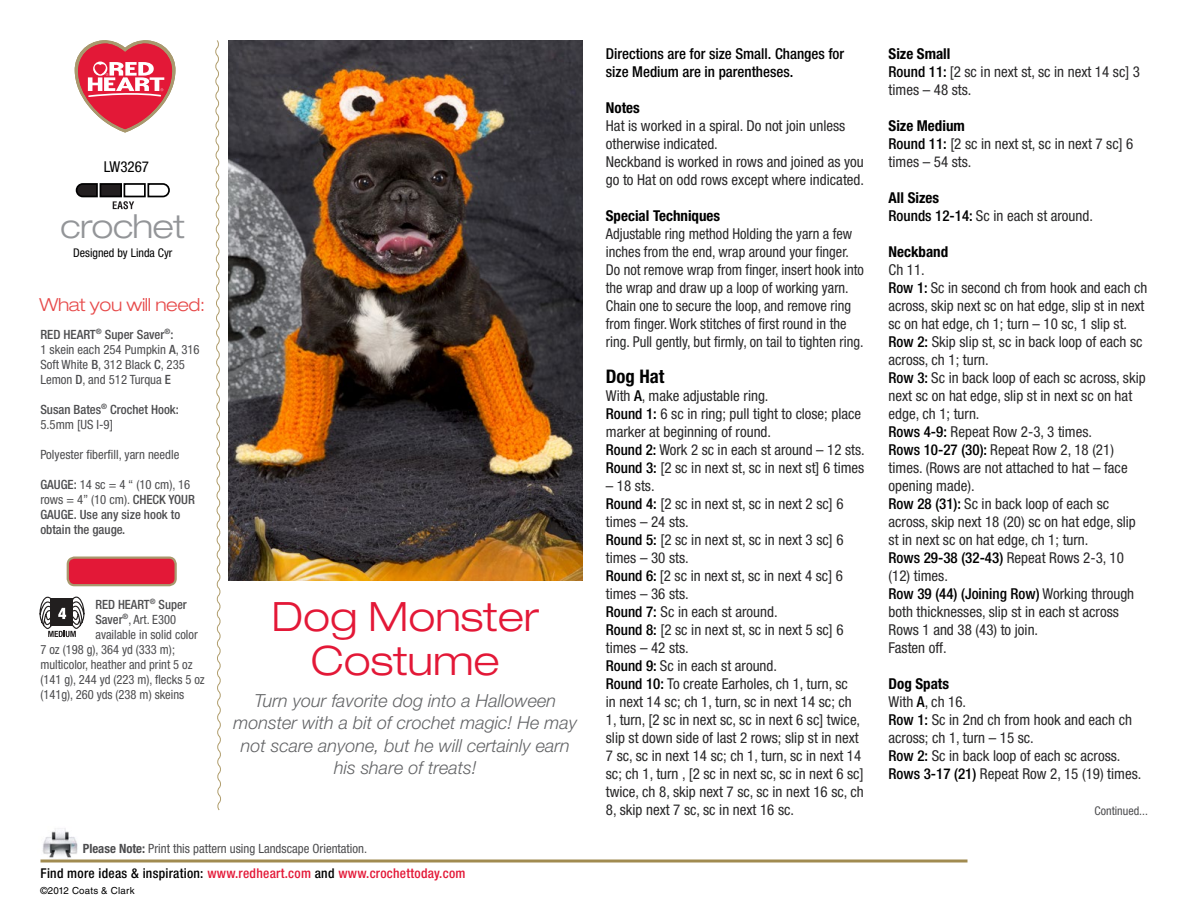
<style>
.page{position:relative;width:1188px;height:918px;background:#fff}
.page>*{position:absolute;margin:0;border:0;box-sizing:border-box;transform-origin:0 0}
.t1{font:300 expanded 40.5px/43.5px "Helvetica Neue LT Std";color:#e31837;text-align:center}
.t2{font:300 expanded 33px "Helvetica Neue LT Std";letter-spacing:-.02em;color:#939598}
.t3{font:700 condensed 18.75px "Helvetica Neue LT Std";color:#000}
.t4{font:italic 300 18px/22.5px "Helvetica Neue LT Std";color:#636466;text-align:center}
.t5{font:300 expanded 18px "Helvetica Neue LT Std";letter-spacing:-.02em;color:#e74b4b}
.t6{font:condensed 15px/18px "Helvetica Neue LT Std";color:#292829}
.t7{font:condensed 15px/18px "Helvetica Neue LT Std";color:#292829;scale:.96 1}
.t8{font:500 condensed 15px/18px "Helvetica Neue LT Std";color:#000}
.t9{font:700 condensed 15px "Helvetica Neue LT Std";color:#000}
.t10{font:condensed 15px "Helvetica Neue LT Std";color:#000}
.t11{font:500 condensed 13.5px "Helvetica Neue LT Std";letter-spacing:.02em;color:#e31837}
.t12{font:condensed 12.75px/15px "Helvetica Neue LT Std";color:#4d4d4f}
.t13{font:500 condensed 12.75px/15px "Helvetica Neue LT Std";color:#4d4d4f}
.t14{font:condensed 12px "Helvetica Neue LT Std";color:#000}
.t15{font:condensed 12px "Helvetica Neue LT Std";color:#4d4d4f}
.t16{font:9.75px "Helvetica LT Std";letter-spacing:.02em;color:#000}
.s1{font-weight:500}
.s2{font-weight:400}
.s3{font-weight:700}
.s4{color:#000}
.s5{font-weight:500;color:#000}
.s6{font-weight:700;color:#000}
</style>
<div class="page">
<hr style="left:40px;top:860px;width:928px;height:2px;background:#a18b50">
<img style="left:42px;top:828px;width:36px;height:30px">
<svg style="left:75px;top:40px;width:100px;height:92px"></svg>
<svg style="left:39px;top:596px;width:46px;height:41px"></svg>
<svg style="left:76px;top:183px;width:94px;height:26px"></svg>
<svg style="left:215px;top:40px;width:6px;height:771px"></svg>
<img style="left:229px;top:40px;width:353px;height:540px">
<div style="left:68px;top:558px;width:108px;height:27px;background:#e31837;border-radius:7px"></div>
<div style="left:67px;top:556px;width:110px;height:30px;border:2px solid #a8996e;border-radius:7px"></div>
<p class="t10" style="left:104px;top:158px;width:47px">LW3267</p>
<h2 class="t2" style="left:61px;top:207px;width:126px">crochet</h2>
<p class="t14" style="left:73px;top:246px;width:101px">Designed by Linda Cyr</p>
<p class="t5" style="left:40px;top:294px;width:167px">What you will need:</p>
<p class="t12" style="left:40px;top:327px;width:161px"><span class="s1">RED HEART</span><sup>®</sup> <span class="s1">Super Saver</span><sup>®</sup><span class="s1">:<br></span>1 skein each 254 Pumpkin <span class="s1">A</span>, 316<br>Soft White <span class="s1">B</span>, 312 Black <span class="s1">C</span>, 235<br>Lemon <span class="s1">D</span>, and 512 Turqua <span class="s1">E</span></p>
<p class="t13" style="left:40px;top:401px;width:140px">Susan Bates<sup>®</sup> Crochet Hook:<br><span class="s2">5.5mm [US I-9]</span></p>
<p class="t12" style="left:40px;top:447px;width:141px">Polyester fiberfill, yarn needle</p>
<p class="t13" style="left:40px;top:476px;width:156px">GAUGE: <span class="s2">14 sc = 4 “ (10 cm), 16 rows = 4” (10 cm).</span> CHECK YOUR<br>GAUGE. Use any size hook to obtain the gauge.</p>
<p class="t13" style="left:95px;top:596px;width:93px">RED HEART<sup>®</sup> Super</p>
<p class="t12" style="left:95px;top:612px;width:82px"><span class="s1">Saver</span><sup>®</sup>, Art. E300</p>
<p class="t12" style="left:95px;top:627px;width:104px">available in solid color</p>
<p class="t12" style="left:40px;top:642px;width:136px">7 oz (198 g), 364 yd (333 m);</p>
<p class="t12" style="left:40px;top:657px;width:154px">multicolor, heather and print 5 oz</p>
<p class="t12" style="left:40px;top:672px;width:166px">(141 g), 244 yd (223 m), flecks 5 oz</p>
<p class="t12" style="left:40px;top:687px;width:145px">(141g), 260 yds (238 m) skeins</p>
<h1 class="t1" style="left:272px;top:594px;width:269px">Dog Monster<br>Costume</h1>
<p class="t4" style="left:233px;top:689px;width:345px">Turn your favorite dog into a Halloween monster with a bit of crochet magic! He may not scare anyone, but he will certainly earn his share of treats!</p>
<p class="t12" style="left:83px;top:841px;width:286px"><span class="s3">Please Note:</span> Print this pattern using Landscape Orientation.</p>
<p class="t16" style="left:40px;top:885px;width:96px">©2012 Coats &amp; Clark</p>
<p class="t11" style="left:40px;top:865px;width:427px"><span class="s4">Find more ideas &amp; inspiration:</span> www.redheart.com <span class="s4">and</span> www.crochettoday.com</p>
<p class="t8" style="left:606px;top:44px;width:240px">Directions are for size Small. Changes for size Medium are in parentheses.</p>
<p class="t9" style="left:606px;top:98px;width:35px">Notes</p>
<p class="t6" style="left:606px;top:116px;width:260px">Hat is worked in a spiral. Do not join unless otherwise indicated.<br>Neckband is worked in rows and joined as you go to Hat on odd rows except where indicated.</p>
<p class="t9" style="left:606px;top:206px;width:116px">Special Techniques</p>
<p class="t7" style="left:606px;top:224px;width:270px">Adjustable ring method Holding the yarn a few inches from the end, wrap around your finger.<br>Do not remove wrap from finger, insert hook into the wrap and draw up a loop of working yarn.<br>Chain one to secure the loop, and remove ring from finger. Work stitches of first round in the ring. Pull gently, but firmly, on tail to tighten ring.</p>
<p class="t3" style="left:606px;top:364px;width:60px">Dog Hat</p>
<p class="t6" style="left:606px;top:386px;width:260px">With <span class="s5">A</span>, make adjustable ring.<br><span class="s5">Round 1:</span> 6 sc in ring; pull tight to close; place marker at beginning of round.<br><span class="s5">Round 2:</span> Work 2 sc in each st around – 12 sts.<br><span class="s5">Round 3:</span> [2 sc in next st, sc in next st] 6 times</p>
<p class="t6" style="left:606px;top:476px;width:259px">– 18 sts.<br><span class="s5">Round 4:</span> [2 sc in next st, sc in next 2 sc] 6 times – 24 sts.<br><span class="s5">Round 5:</span> [2 sc in next st, sc in next 3 sc] 6 times – 30 sts.<br><span class="s5">Round 6:</span> [2 sc in next st, sc in next 4 sc] 6 times – 36 sts.<br><span class="s5">Round 7:</span> Sc in each st around.<br><span class="s5">Round 8:</span> [2 sc in next st, sc in next 5 sc] 6 times – 42 sts.<br><span class="s5">Round 9:</span> Sc in each st around.<br><span class="s5">Round 10:</span> To create Earholes, ch 1, turn, sc<br>in next 14 sc; ch 1, turn, sc in next 14 sc; ch<br>1, turn, [2 sc in next sc, sc in next 6 sc] twice, slip st down side of last 2 rows; slip st in next<br>7 sc, sc in next 14 sc; ch 1, turn, sc in next 14 sc; ch 1, turn , [2 sc in next sc, sc in next 6 sc] twice, ch 8, skip next 7 sc, sc in next 16 sc, ch<br>8, skip next 7 sc, sc in next 16 sc.</p>
<p class="t6" style="left:889px;top:44px;width:253px"><span class="s6">Size Small<br></span><span class="s5">Round 11:</span> [2 sc in next st, sc in next 14 sc] 3 times – 48 sts.</p>
<p class="t6" style="left:889px;top:116px;width:246px"><span class="s6">Size Medium<br></span><span class="s5">Round 11:</span> [2 sc in next st, sc in next 7 sc] 6 times – 54 sts.</p>
<p class="t6" style="left:889px;top:188px;width:206px"><span class="s6">All Sizes<br></span><span class="s5">Rounds 12-14:</span> Sc in each st around.</p>
<p class="t9" style="left:889px;top:242px;width:61px">Neckband</p>
<p class="t6" style="left:889px;top:260px;width:260px">Ch 11.<br><span class="s5">Row 1:</span> Sc in second ch from hook and each ch across, skip next sc on hat edge, slip st in next sc on hat edge, ch 1; turn – 10 sc, 1 slip st.<br><span class="s5">Row 2:</span> Skip slip st, sc in back loop of each sc across, ch 1; turn.<br><span class="s5">Row 3:</span> Sc in back loop of each sc across, skip next sc on hat edge, slip st in next sc on hat edge, ch 1; turn.<br><span class="s5">Rows 4-9:</span> Repeat Row 2-3, 3 times.<br><span class="s5">Rows 10-27 (30):</span> Repeat Row 2, 18 (21) times. (Rows are not attached to hat – face opening made).<br><span class="s5">Row 28 (31):</span> Sc in back loop of each sc across, skip next 18 (20) sc on hat edge, slip st in next sc on hat edge, ch 1; turn.<br><span class="s5">Rows 29-38 (32-43)</span> Repeat Rows 2-3, 10 (12) times.<br><span class="s5">Row 39 (44) (Joining Row)</span> Working through both thicknesses, slip st in each st across<br>Rows 1 and 38 (43) to join.<br>Fasten off.</p>
<p class="t6" style="left:889px;top:674px;width:254px"><span class="s6">Dog Spats<br></span>With <span class="s5">A</span>, ch 16.<br><span class="s5">Row 1:</span> Sc in 2nd ch from hook and each ch across; ch 1, turn – 15 sc.<br><span class="s5">Row 2:</span> Sc in back loop of each sc across.<br><span class="s5">Rows 3-17 (21)</span> Repeat Row 2, 15 (19) times.</p>
<p class="t15" style="left:1095px;top:803px;width:55px">Continued...</p>
</div>
